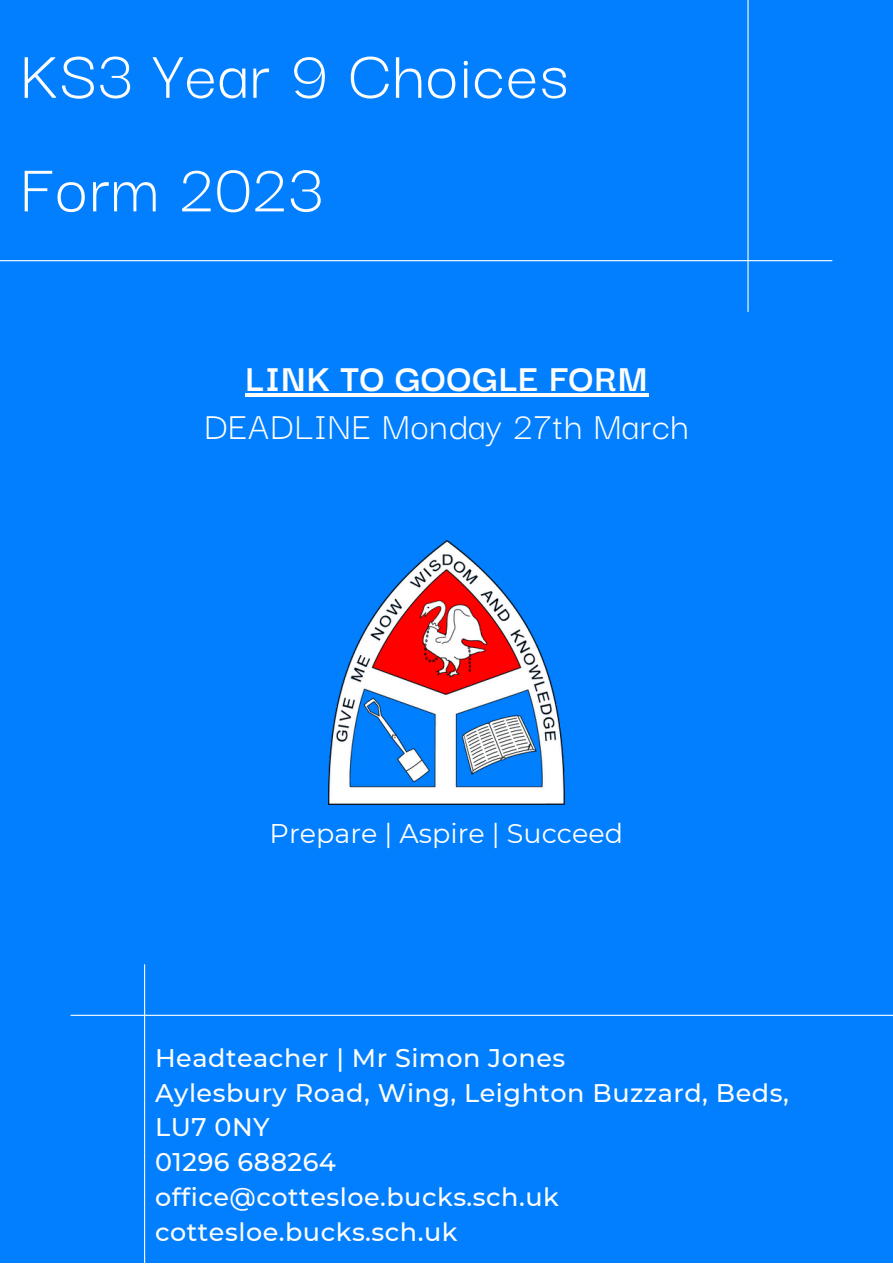
<style>
.page{position:relative;width:893px;height:1264px;background:#fff}
.page>*{position:absolute;margin:0;border:0;box-sizing:border-box;transform-origin:0 0}
.t1{font:72px/113.6px "Darker Grotesque";letter-spacing:.02em;color:#fdfdfd}
.t2{font:40.5px "Darker Grotesque";letter-spacing:.02em;color:#fdfdfd}
.t3{font:700 40.5px "Darker Grotesque";letter-spacing:.02em;color:#fdfdfd}
.t4{font:27px "Montserrat";color:#fff}
.t5{font:500 25.5px/34.8px "Montserrat";letter-spacing:.02em;color:#fdfdfd}
</style>
<div class="page">
<div style="left:0;top:0;width:892px;height:1262px;background:#017ffe"></div>
<hr style="left:747px;top:0;width:1px;height:311px;background:#fff">
<hr style="left:71px;top:1014px;width:821px;height:1px;background:#fff">
<hr style="left:0;top:260px;width:831px;height:1px;background:#fff">
<hr style="left:144px;top:964px;width:1px;height:298px;background:#fff">
<img style="left:328px;top:540px;width:236px;height:264px">
<hr style="left:245px;top:393px;width:403px;height:3px;background:#fdfdfd">
<h1 class="t1" style="left:19px;top:13px;width:550px">KS3 Year 9 Choices<br>Form 2023</h1>
<h2 class="t3" style="left:245px;top:348px;width:404px">LINK TO GOOGLE FORM</h2>
<h2 class="t2" style="left:204px;top:396px;width:486px">DEADLINE Monday 27th March</h2>
<p class="t4" style="left:269px;top:816px;width:355px">Prepare | Aspire | Succeed</p>
<p class="t5" style="left:155px;top:1040px;width:635px">Headteacher | Mr Simon Jones<br>Aylesbury Road, Wing, Leighton Buzzard, Beds,<br>LU7 0NY<br>01296 688264<br>office@cottesloe.bucks.sch.uk cottesloe.bucks.sch.uk</p>
</div>
